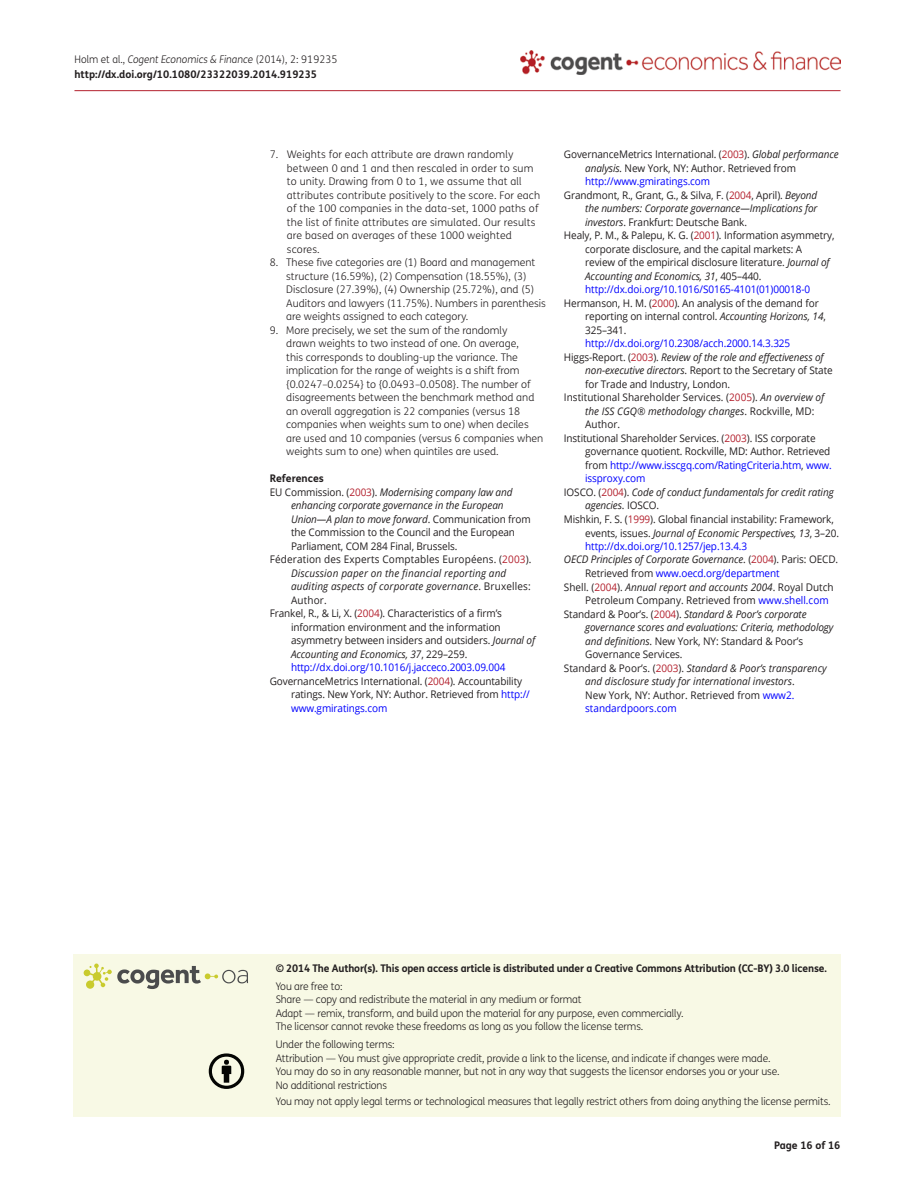
<style>
.page{position:relative;width:915px;height:1191px;background:#fff}
.page>*{position:absolute;margin:0;border:0;box-sizing:border-box;transform-origin:0 0}
.t1{font:300 10.5px/13.5px "FS Me Pro";color:#231f20}
.t2{font:10.5px "Open Sans";letter-spacing:-.01em;color:#231f20;scale:.95 1}
.t3{font:italic 10.5px "Open Sans";letter-spacing:-.01em;color:#231f20;scale:.95 1}
.t4{font:10.5px "Open Sans";letter-spacing:-.01em;color:#00f;scale:.95 1}
.t5{font:700 10.5px/15px "FS Me Pro";letter-spacing:-.015em;color:#231f20}
.t6{font:italic 10.5px "Open Sans";letter-spacing:.015em;color:#231f20;scale:.95 1}
.t7{font:10.5px "Open Sans";letter-spacing:.015em;color:#231f20;scale:.95 1}
.s1{font-weight:300}
.s2{font-weight:300;font-style:italic}
.s3{font-style:normal}
.s4{font-style:normal;color:#b3202d}
.s5{color:#b3202d}
.s6{font-style:italic}
.s7{color:#00f}
.s8{color:#231f20}
</style>
<div class="page">
<img style="left:520px;top:51px;width:320px;height:23px">
<hr style="left:74px;top:90px;width:766px;height:1px;background:#b3202d">
<svg style="left:84px;top:963px;width:164px;height:26px;background:#d3d4bb"></svg>
<svg style="left:209px;top:1053px;width:35px;height:36px"></svg>
<p class="t5" style="left:74px;top:51px;width:264px"><span class="s1">Holm et al.,</span> <span class="s2">Cogent Economics &amp; Finance</span> <span class="s1">(2014), 2: 919235 </span>http://dx.doi.org/10.1080/23322039.2014.919235</p>
<p class="t1" style="left:287px;top:147px;width:255px;text-indent:-17px">7. Weights for each attribute are drawn randomly between 0 and 1 and then rescaled in order to sum to unity. Drawing from 0 to 1, we assume that all attributes contribute positively to the score. For each of the 100 companies in the data-set, 1000 paths of the list of finite attributes are simulated. Our results are based on averages of these 1000 weighted scores.</p>
<p class="t1" style="left:286px;top:255px;width:261px;text-indent:-16px">8. These five categories are (1) Board and management structure (16.59%), (2) Compensation (18.55%), (3)<br>Disclosure (27.39%), (4) Ownership (25.72%), and (5)<br>Auditors and lawyers (11.75%). Numbers in parenthesis are weights assigned to each category.</p>
<p class="t1" style="left:286px;top:323px;width:258px;text-indent:-16px">9. More precisely, we set the sum of the randomly<br>drawn weights to two instead of one. On average,<br>this corresponds to doubling-up the variance. The implication for the range of weights is a shift from {0.0247–0.0254} to {0.0493–0.0508}. The number of disagreements between the benchmark method and an overall aggregation is 22 companies (versus 18 companies when weights sum to one) when deciles are used and 10 companies (versus 6 companies when weights sum to one) when quintiles are used.</p>
<p class="t5" style="left:270px;top:470px;width:56px">References</p>
<p class="t3" style="left:270px;top:485px;width:257px"><span class="s3">EU Commission. (</span><span class="s4">2003</span><span class="s3">).</span> Modernising company law and</p>
<p class="t3" style="left:291px;top:498px;width:225px">enhancing corporate governance in the European</p>
<p class="t3" style="left:291px;top:512px;width:253px">Union—A plan to move forward<span class="s3">. Communication from</span></p>
<p class="t2" style="left:291px;top:525px;width:237px">the Commission to the Council and the European</p>
<p class="t2" style="left:291px;top:539px;width:177px">Parliament, COM 284 Final, Brussels.</p>
<p class="t7" style="left:270px;top:552px;width:277px">Féderation des Experts Comptables E uropéens. (<span class="s5">2003</span>).</p>
<p class="t6" style="left:291px;top:566px;width:228px">Discussion paper on the financial reporting and</p>
<p class="t6" style="left:291px;top:579px;width:254px">auditing aspects of corporate governance<span class="s3">. Bruxelles:</span></p>
<p class="t2" style="left:291px;top:593px;width:39px">Author.</p>
<p class="t2" style="left:270px;top:606px;width:246px">Frankel, R., &amp; Li, X. (<span class="s5">2004</span>). Characteristics of a firm’s</p>
<p class="t2" style="left:291px;top:620px;width:222px">information environment and the information</p>
<p class="t2" style="left:291px;top:633px;width:258px">asymmetry between insiders and outsiders. <span class="s6">Journal of</span></p>
<p class="t3" style="left:291px;top:647px;width:187px">Accounting and Economics, 37<span class="s3">, 229–259.</span></p>
<p class="t4" style="left:291px;top:660px;width:227px">http://dx.doi.org/10.1016/j.jacceco.2003.09.004</p>
<p class="t2" style="left:270px;top:674px;width:267px">GovernanceM etrics I nternational. (<span class="s5">2004</span>). Accountability</p>
<p class="t2" style="left:291px;top:687px;width:253px">ratings. N ew York, NY: Author. Retrieved from <span class="s7">http://</span></p>
<p class="t4" style="left:291px;top:701px;width:103px">www.gmiratings.com</p>
<p class="t2" style="left:563px;top:147px;width:290px">GovernanceM etrics I nternational. (<span class="s5">2003</span>). <span class="s6">Global performance</span></p>
<p class="t2" style="left:585px;top:161px;width:223px"><span class="s6">analysis.</span> N ew York, NY: Author. Retrieved from</p>
<p class="t4" style="left:585px;top:174px;width:133px">http://www.gmiratings.com</p>
<p class="t2" style="left:563px;top:188px;width:268px">Grandmont, R., Grant, G., &amp; Silva, F. (<span class="s5">2004</span>, April). <span class="s6">Beyond</span></p>
<p class="t3" style="left:585px;top:201px;width:246px">the numbers: Corporate governance—Implications for</p>
<p class="t2" style="left:585px;top:215px;width:172px"><span class="s6">investors</span>. Frankfurt: Deutsche Bank.</p>
<p class="t2" style="left:563px;top:228px;width:286px">Healy, P. M ., &amp; Palepu, K. G. (<span class="s5">2001</span>). I nformation asymmetry,</p>
<p class="t2" style="left:585px;top:242px;width:230px">corporate disclosure, and the capital markets: A</p>
<p class="t2" style="left:585px;top:255px;width:259px">review of the empirical disclosure literature. <span class="s6">Journal of</span></p>
<p class="t3" style="left:585px;top:269px;width:187px">Accounting and Economics, 31<span class="s3">, 405–440.</span></p>
<p class="t4" style="left:585px;top:282px;width:238px">http://dx.doi.org/10.1016/S0165-4101(01)00018-0</p>
<p class="t2" style="left:563px;top:296px;width:269px">Hermanson, H. M . (<span class="s5">2000</span>). An analysis of the demand for</p>
<p class="t2" style="left:585px;top:309px;width:255px">reporting on internal control. <span class="s6">Accounting Horizons, 14</span>,</p>
<p class="t2" style="left:585px;top:323px;width:45px">325–341.</p>
<p class="t4" style="left:585px;top:336px;width:217px">http://dx.doi.org/10.2308/acch.2000.14.3.325</p>
<p class="t3" style="left:563px;top:350px;width:275px"><span class="s3">Higgs-Report. (</span><span class="s4">2003</span><span class="s3">).</span> Review of the role and effectiveness of</p>
<p class="t2" style="left:585px;top:363px;width:262px"><span class="s6">non-executive directors</span>. Report to the Secretary of State</p>
<p class="t2" style="left:585px;top:377px;width:154px">for Trade and I ndustry, London.</p>
<p class="t2" style="left:563px;top:390px;width:275px">I nstitutional Shareholder Services. (<span class="s5">2005</span>). <span class="s6">An overview of</span></p>
<p class="t3" style="left:585px;top:404px;width:243px">the ISS CGQ® methodology changes<span class="s3">. Rockville, M D:</span></p>
<p class="t2" style="left:585px;top:417px;width:38px">Author.</p>
<p class="t2" style="left:563px;top:431px;width:266px">I nstitutional Shareholder Services. (<span class="s5">2003</span>). ISS corporate</p>
<p class="t2" style="left:585px;top:444px;width:259px">governance quotient. Rockville, M D: Author. Retrieved</p>
<p class="t4" style="left:585px;top:458px;width:261px"><span class="s8">from</span> http://www.isscgq.com/RatingCriteria.htm<span class="s8">,</span> www.</p>
<p class="t4" style="left:585px;top:471px;width:65px">issproxy.com</p>
<p class="t3" style="left:563px;top:485px;width:285px"><span class="s3">I OSC O. (</span><span class="s4">2004</span><span class="s3">).</span> Code of conduct fundamentals for credit rating</p>
<p class="t3" style="left:585px;top:498px;width:79px">agencies<span class="s3">. I OSCO.</span></p>
<p class="t2" style="left:563px;top:512px;width:285px">M ishkin, F. S. (<span class="s5">1999</span>). Global financial instability: Framework,</p>
<p class="t3" style="left:585px;top:525px;width:268px"><span class="s3">events, issues.</span> Journal of Economic Perspectives, 13<span class="s3">, 3–20.</span></p>
<p class="t4" style="left:585px;top:539px;width:172px">http://dx.doi.org/10.1257/jep.13.4.3</p>
<p class="t3" style="left:563px;top:552px;width:290px">OECD Principles of Corporate Governance<span class="s3">. (</span><span class="s4">2004</span><span class="s3">). Paris: OEC D.</span></p>
<p class="t4" style="left:585px;top:566px;width:206px"><span class="s8">Retrieved from</span> www.oecd.org/department</p>
<p class="t3" style="left:563px;top:579px;width:285px"><span class="s3">Shell. (</span><span class="s4">2004</span><span class="s3">).</span> Annual report and accounts 2004<span class="s3">. Royal Dutch</span></p>
<p class="t2" style="left:585px;top:593px;width:258px">Petroleum Company. Retrieved from <span class="s7">www.shell.com</span></p>
<p class="t3" style="left:563px;top:606px;width:257px"><span class="s3">Standard &amp; Poor’s. (</span><span class="s4">2004</span><span class="s3">).</span> Standard &amp; Poor’s corporate</p>
<p class="t3" style="left:585px;top:620px;width:263px">governance scores and evaluations: Criteria, methodology</p>
<p class="t2" style="left:585px;top:633px;width:231px"><span class="s6">and definitions</span>. New York, NY: Standard &amp; Poor’s</p>
<p class="t2" style="left:585px;top:647px;width:104px">Governance Services.</p>
<p class="t3" style="left:563px;top:660px;width:278px"><span class="s3">Standard &amp; Poor’s. (</span><span class="s4">2003</span><span class="s3">).</span> Standard &amp; Poor’s transparency</p>
<p class="t3" style="left:585px;top:674px;width:222px">and disclosure study for international investors<span class="s3">.</span></p>
<p class="t2" style="left:585px;top:687px;width:221px">N ew York, NY: Author. Retrieved from <span class="s7">www2.</span></p>
<p class="t4" style="left:585px;top:701px;width:98px">standardpoors.com</p>
<p class="t5" style="left:275px;top:960px;width:552px">© 2014 The Author(s). This open access article is distributed under a Creative Commons Attribution (CC-BY) 3.0 license.</p>
<p class="t1" style="left:275px;top:979px;width:409px">You are free to:<br>Share — copy and redistribute the material in any medium or format<br>Adapt — remix, transform, and build upon the material for any purpose, even commercially.<br>The licensor cannot revoke these freedoms as long as you follow the license terms.</p>
<p class="t1" style="left:275px;top:1037px;width:505px">Under the following terms:<br>Attribution — You must give appropriate credit, provide a link to the license, and indicate if changes were made.<br>You may do so in any reasonable manner, but not in any way that suggests the licensor endorses you or your use.<br>No additional restrictions</p>
<p class="t1" style="left:275px;top:1094px;width:556px">You may not apply legal terms or technological measures that legally restrict others from doing anything the license permits.</p>
<p class="t5" style="left:773px;top:1137px;width:68px">Page 16 of 16</p>
</div>
